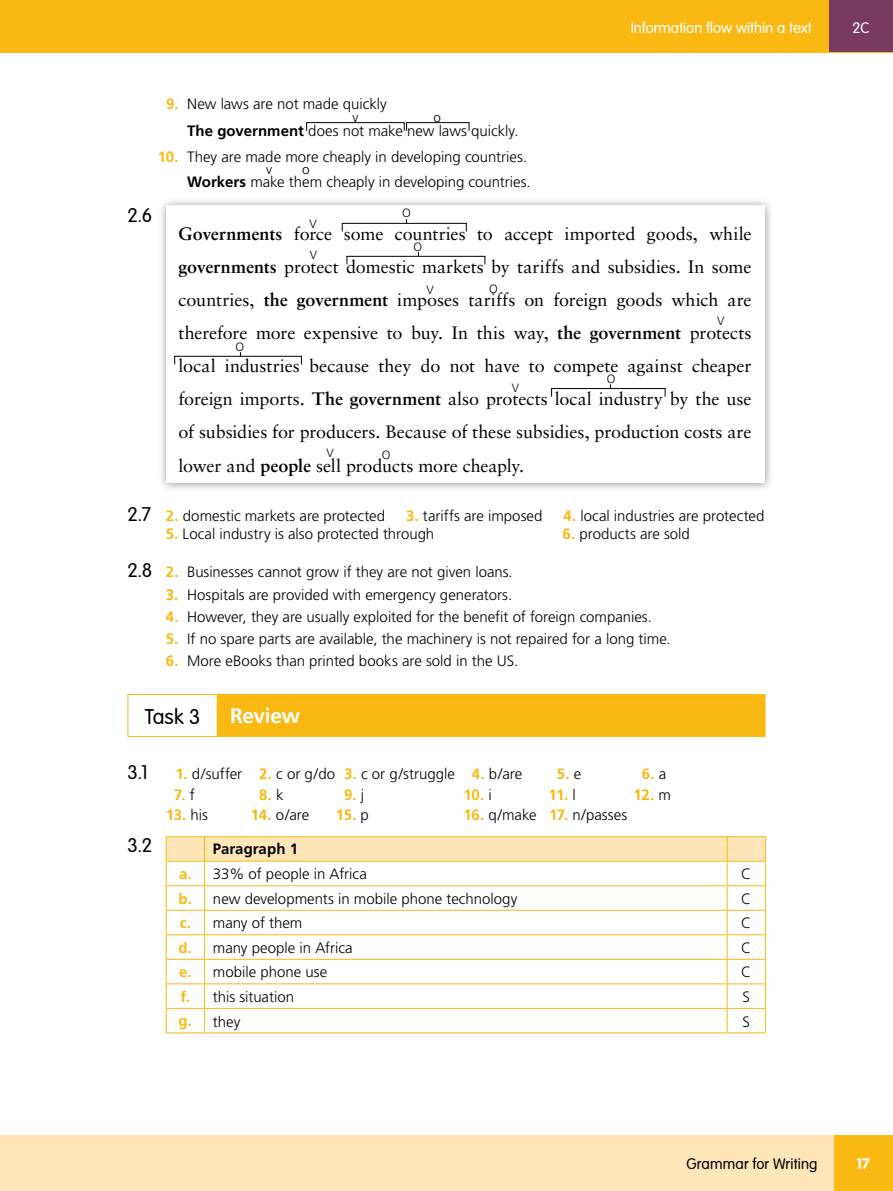
<style>
.page{position:relative;width:893px;height:1191px;background:#fff}
.page>*{position:absolute;margin:0;border:0;box-sizing:border-box;transform-origin:0 0}
.t1{font:700 21px "Frutiger";letter-spacing:-.015em;color:#fff}
.t2{font:300 21px "VAG Rounded";color:#000}
.t3{font:300 19.5px "VAG Rounded";color:#000}
.t4{font:18px/33px "Sabon";letter-spacing:-.01em;color:#000;text-align:justify}
.t5{font:300 15px/26.5px "Frutiger";color:#000}
.t6{font:700 15px "Frutiger";letter-spacing:-.03em;color:#fab812}
.t7{font:300 15px "VAG Rounded";color:#fff}
.t8{font:300 15px "VAG Rounded";letter-spacing:.01em;color:#000}
.t9{font:700 15px "VAG Rounded";color:#fff}
.t10{font:300 13.5px "Frutiger";color:#000}
.t11{font:300 12px "Frutiger";color:#000}
.s1{font-weight:700;color:#fab812}
.s2{font-weight:700}
.s3{font-family:"VAG Rounded";font-size:19.5px}
.s4{font-weight:300;color:#000}
</style>
<div class="page">
<div style="left:0;top:1135px;width:842px;height:56px;background:#ffe6b9"></div>
<div style="left:834px;top:1135px;width:59px;height:56px;background:#fab812"></div>
<div style="left:0;top:0;width:893px;height:52px;background:#fab812"></div>
<div style="left:829px;top:0;width:64px;height:52px;background:#7a3a60"></div>
<div style="left:158px;top:197px;width:616px;height:296px;background:#000;opacity:.5"></div>
<div style="left:166px;top:205px;width:598px;height:278px;background:#fff"></div>
<hr style="left:342px;top:223px;width:125px;height:1px;background:#000">
<hr style="left:347px;top:256px;width:138px;height:1px;background:#000">
<hr style="left:174px;top:356px;width:128px;height:1px;background:#000">
<hr style="left:551px;top:388px;width:114px;height:1px;background:#000">
<div style="left:217px;top:694px;width:548px;height:42px;background:#fab812"></div>
<hr style="left:128px;top:694px;width:89px;height:1px;background:#fab812">
<hr style="left:128px;top:695px;width:1px;height:41px;background:#fab812">
<hr style="left:765px;top:695px;width:1px;height:41px;background:#fab812">
<hr style="left:128px;top:736px;width:89px;height:1px;background:#fab812">
<hr style="left:217px;top:736px;width:548px;height:1px;background:#fab812">
<hr style="left:166px;top:1032px;width:38px;height:1px;background:#fab812">
<hr style="left:204px;top:1032px;width:523px;height:1px;background:#fab812">
<hr style="left:727px;top:1032px;width:39px;height:1px;background:#fab812">
<svg style="left:166px;top:836px;width:600px;height:196px"></svg>
<hr style="left:166px;top:861px;width:38px;height:1px;background:#fab812">
<hr style="left:204px;top:861px;width:523px;height:1px;background:#fab812">
<hr style="left:727px;top:861px;width:39px;height:1px;background:#fab812">
<div style="left:306px;top:122px;width:99px;height:9px;border:1px solid #000"></div>
<div style="left:406px;top:122px;width:63px;height:9px;border:1px solid #000"></div>
<p class="t5" style="left:187px;top:91px;width:333px;text-indent:-21px"><span class="s1">9.</span> New laws are not made quickly<br><span class="s2">The government</span> does not make new laws quickly.</p>
<p class="t5" style="left:158px;top:145px;width:374px;line-height:24.3px;text-align:right"><span class="s1">10.</span> They are made more cheaply in developing countries.<br><span class="s2">Workers</span> make them cheaply in developing countries.</p>
<p class="t10" style="left:352px;top:109px;width:7px">v</p>
<p class="t10" style="left:433px;top:109px;width:9px">o</p>
<p class="t10" style="left:266px;top:161px;width:7px">v</p>
<p class="t10" style="left:302px;top:161px;width:9px">o</p>
<p class="t7" style="left:631px;top:20px;width:183px">Information flow within a text</p>
<p class="t7" style="left:852px;top:19px;width:18px">2C</p>
<h2 class="t3" style="left:128px;top:204px;width:26px">2.6</h2>
<p class="t11" style="left:402px;top:206px;width:10px">O</p>
<p class="t11" style="left:310px;top:217px;width:9px">V</p>
<p class="t4" style="left:179px;top:217px;width:574px"><span class="s2">Governments</span> force some countries to accept imported goods, while <span class="s2">governments</span> protect domestic markets by tariffs and subsidies. In some countries, <span class="s2">the government</span> imposes tariffs on foreign goods which are therefore more expensive to buy. In this way, <span class="s2">the government</span> protects local industries because they do not have to compete against cheaper foreign imports. <span class="s2">The government</span> also protects local industry by the use of subsidies for producers. Because of these subsidies, production costs are lower and <span class="s2">people</span> sell products more cheaply.</p>
<p class="t11" style="left:414px;top:240px;width:10px">O</p>
<p class="t11" style="left:310px;top:248px;width:9px">V</p>
<p class="t11" style="left:426px;top:283px;width:9px">V</p>
<p class="t11" style="left:489px;top:282px;width:10px">O</p>
<p class="t11" style="left:717px;top:314px;width:9px">V</p>
<p class="t11" style="left:236px;top:340px;width:10px">O</p>
<p class="t11" style="left:607px;top:372px;width:10px">O</p>
<p class="t11" style="left:512px;top:381px;width:9px">V</p>
<p class="t11" style="left:326px;top:446px;width:9px">V</p>
<p class="t11" style="left:382px;top:447px;width:10px">O</p>
<p class="t5" style="left:128px;top:503px;width:259px"><span class="s3">2.7</span> <span class="s1">2.</span> domestic markets are protected</p>
<p class="t5" style="left:406px;top:503px;width:138px"><span class="s1">3.</span> tariffs are imposed</p>
<p class="t5" style="left:563px;top:503px;width:203px"><span class="s1">4.</span> local industries are protected</p>
<p class="t5" style="left:166px;top:521px;width:270px"><span class="s1">5.</span> Local industry is also protected through</p>
<p class="t5" style="left:563px;top:521px;width:129px"><span class="s1">6.</span> products are sold</p>
<p class="t5" style="left:128px;top:559px;width:387px"><span class="s3">2.8</span> <span class="s1">2.</span> Businesses cannot grow if they are not given loans.</p>
<p class="t5" style="left:166px;top:581px;width:348px"><span class="s1">3.</span> Hospitals are provided with emergency generators.</p>
<p class="t5" style="left:166px;top:603px;width:488px"><span class="s1">4.</span> However, they are usually exploited for the benefit of foreign companies.</p>
<p class="t5" style="left:166px;top:626px;width:506px"><span class="s1">5.</span> If no spare parts are available, the machinery is not repaired for a long time.</p>
<p class="t5" style="left:166px;top:648px;width:354px"><span class="s1">6.</span> More eBooks than printed books are sold in the US.</p>
<h1 class="t2" style="left:145px;top:704px;width:57px">Task 3</h1>
<h1 class="t1" style="left:230px;top:703px;width:72px">Review</h1>
<h2 class="t3" style="left:128px;top:761px;width:22px">3.1</h2>
<p class="t5" style="left:176px;top:761px;width:348px"><span class="s1">1.</span> d/suffer <span class="s1">2.</span> c or g/do <span class="s1">3.</span> c or g/struggle <span class="s1">4.</span> b/are</p>
<p class="t6" style="left:557px;top:765px;width:26px">5. <span class="s4">e</span></p>
<p class="t6" style="left:642px;top:765px;width:26px">6. <span class="s4">a</span></p>
<p class="t6" style="left:174px;top:785px;width:22px">7. <span class="s4">f</span></p>
<p class="t6" style="left:259px;top:785px;width:26px">8. <span class="s4">k</span></p>
<p class="t6" style="left:344px;top:785px;width:21px">9. <span class="s4">j</span></p>
<p class="t6" style="left:463px;top:785px;width:30px">10. <span class="s4">i</span></p>
<p class="t6" style="left:549px;top:785px;width:29px">11. <span class="s4">l</span></p>
<p class="t6" style="left:634px;top:785px;width:39px">12. <span class="s4">m</span></p>
<p class="t6" style="left:166px;top:805px;width:44px">13. <span class="s4">his</span></p>
<p class="t5" style="left:251px;top:801px;width:60px"><span class="s1">14.</span> o/are</p>
<p class="t6" style="left:336px;top:805px;width:35px">15. <span class="s4">p</span></p>
<p class="t5" style="left:463px;top:801px;width:165px"><span class="s1">16.</span> q/make <span class="s1">17.</span> n/passes</p>
<h2 class="t3" style="left:128px;top:834px;width:26px">3.2</h2>
<p class="t5" style="left:179px;top:837px;width:189px;line-height:25px;text-indent:34px"><span class="s2">Paragraph 1<br></span><span class="s1">a.</span> 33% of people in Africa</p>
<p class="t5" style="left:741px;top:861px;width:12px">C</p>
<p class="t5" style="left:179px;top:885px;width:340px"><span class="s1">b.</span> new developments in mobile phone technology</p>
<p class="t5" style="left:741px;top:885px;width:12px">C</p>
<p class="t5" style="left:180px;top:910px;width:124px"><span class="s1">c.</span> many of them</p>
<p class="t5" style="left:741px;top:910px;width:12px">C</p>
<p class="t5" style="left:179px;top:934px;width:176px"><span class="s1">d.</span> many people in Africa</p>
<p class="t5" style="left:741px;top:934px;width:12px">C</p>
<p class="t5" style="left:179px;top:959px;width:150px"><span class="s1">e.</span> mobile phone use</p>
<p class="t5" style="left:741px;top:959px;width:12px">C</p>
<p class="t5" style="left:181px;top:983px;width:115px"><span class="s1">f.</span> this situation</p>
<p class="t5" style="left:742px;top:983px;width:9px">S</p>
<p class="t5" style="left:179px;top:1008px;width:63px"><span class="s1">g.</span> they</p>
<p class="t5" style="left:742px;top:1008px;width:9px">S</p>
<p class="t8" style="left:687px;top:1155px;width:132px">Grammar for Writing</p>
<p class="t9" style="left:856px;top:1154px;width:15px">17</p>
</div>
